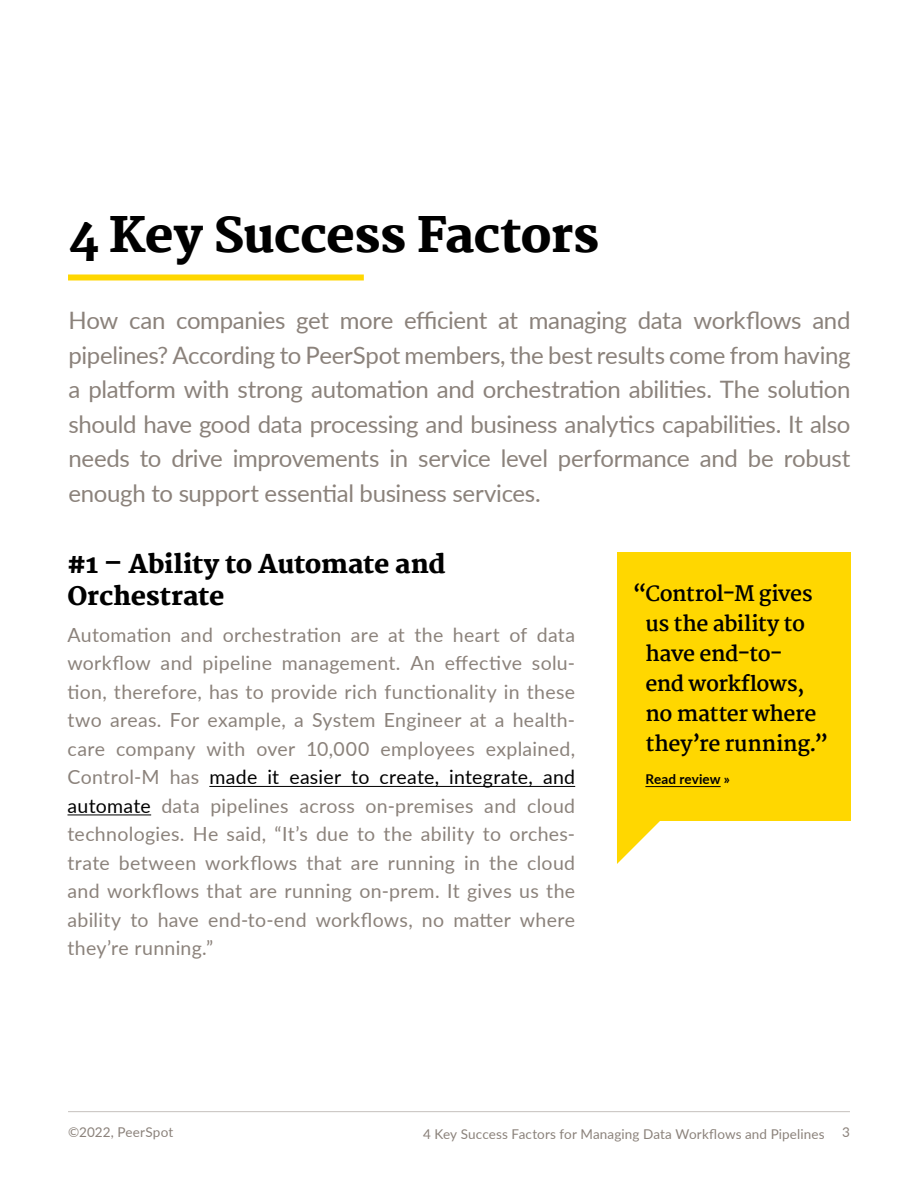
<style>
.page{position:relative;width:918px;height:1188px;background:#fff}
.page>*{position:absolute;margin:0;border:0;box-sizing:border-box;transform-origin:0 0}
.t1{font:800 48px "Martel";letter-spacing:-.01em;color:#000}
.t2{font:800 25.5px/31.5px "Martel";letter-spacing:-.01em;color:#000}
.t3{font:24px/34.5px "Lato";letter-spacing:-.015em;color:#8b827b;text-align:justify}
.t4{font:700 21px/30px "Martel";letter-spacing:-.02em;color:#000}
.t5{font:19.5px/28.5px "Lato";letter-spacing:.015em;color:#8b827b;text-align:justify}
.t6{font:13.5px "Lato";letter-spacing:.01em;color:#8b827b}
.t7{font:700 13.5px "Lato";letter-spacing:.01em;color:#000}
.s1{color:#000}
</style>
<div class="page">
<hr style="left:68px;top:1111px;width:782px;height:1px;background:#c5c1bd">
<div style="left:68px;top:274px;width:296px;height:6px;background:#ffd700"></div>
<hr style="left:209px;top:786px;width:366px;height:1px;background:#000">
<hr style="left:68px;top:815px;width:83px;height:1px;background:#000">
<div style="left:617px;top:552px;width:233px;height:269px;background:#ffd700"></div>
<svg style="left:617px;top:821px;width:43px;height:43px"></svg>
<hr style="left:645px;top:786px;width:76px;height:1px;background:#000">
<h1 class="t1" style="left:68px;top:207px;width:533px">4 Key Success Factors</h1>
<p class="t3" style="left:68px;top:302px;width:784px">How can companies get more efficient at managing data workflows and pipelines? According to PeerSpot members, the best results come from having a platform with strong automation and orchestration abilities. The solution should have good data processing and business analytics capabilities. It also needs to drive improvements in service level performance and be robust enough to support essential business services.</p>
<h2 class="t2" style="left:68px;top:549px;width:380px">#1 – Ability to Automate and<br>Orchestrate</h2>
<p class="t5" style="left:67px;top:620px;width:509px">Automation and orchestration are at the heart of data workflow and pipeline management. An effective solu&shy;tion, therefore, has to provide rich functionality in these two areas. For example, a System Engineer at a health&shy;care company with over 10,000 employees explained, Control-M has <span class="s1">made it easier to create, integrate, and automate</span> data pipelines across on-premises and cloud technologies. He said, “It’s due to the ability to orches&shy;trate between workflows that are running in the cloud and workflows that are running on-prem. It gives us the ability to have end-to-end workflows, no matter where they’re running.”</p>
<p class="t4" style="left:645px;top:579px;width:185px;text-indent:-13px">“Control-M gives us the ability to have end-to-<br>end workflows, no matter where they’re running.”</p>
<p class="t7" style="left:645px;top:769px;width:86px">Read review »</p>
<p class="t6" style="left:68px;top:1122px;width:107px">©2022, PeerSpot</p>
<p class="t6" style="left:423px;top:1124px;width:403px">4 Key Success Factors for Managing Data Workflows and Pipelines</p>
<p class="t6" style="left:842px;top:1122px;width:9px">3</p>
</div>
